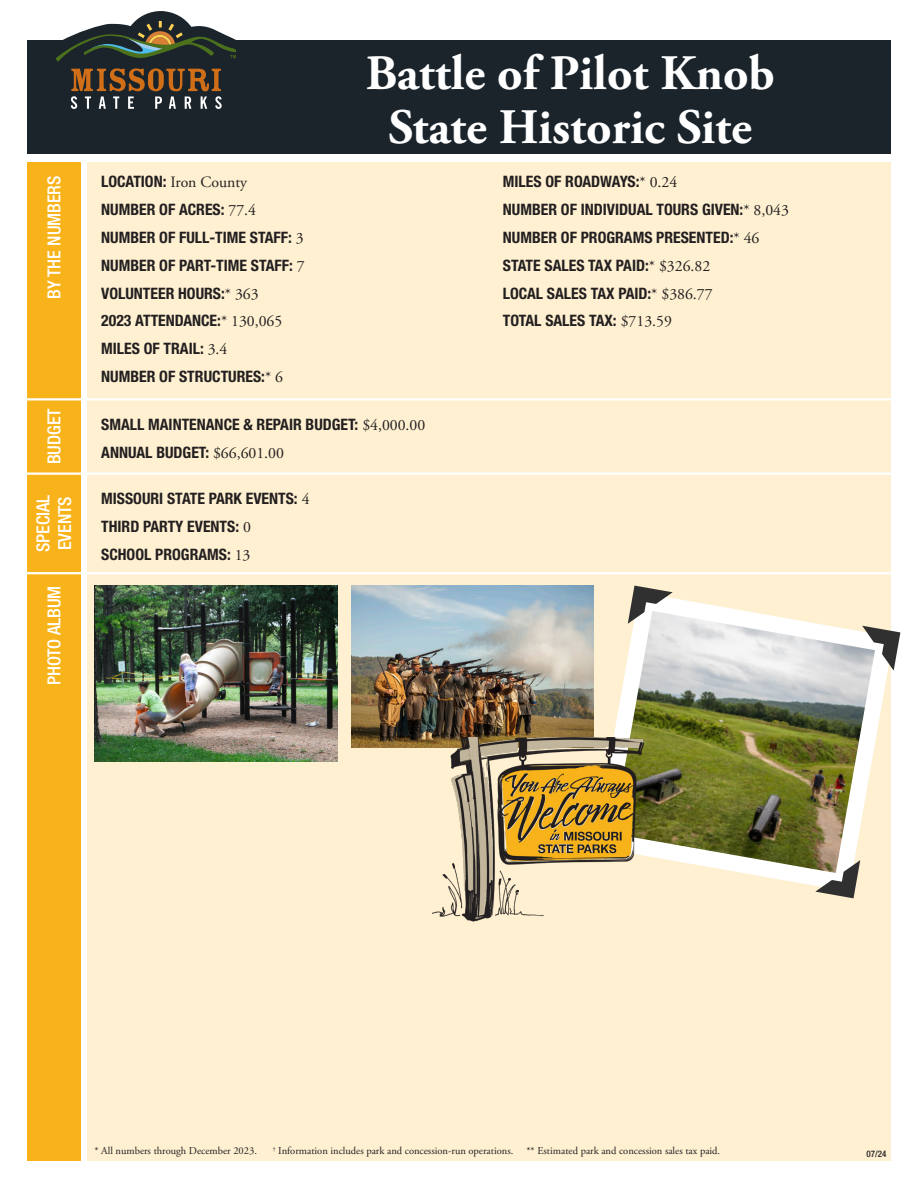
<style>
.page{position:relative;width:918px;height:1188px;background:#fff}
.page>*{position:absolute;margin:0;border:0;box-sizing:border-box;transform-origin:0 0}
.t1{font:700 49.5px/54px "Adobe Garamond Pro";color:#fff;text-align:center}
.t2{font:500 condensed 18px "Helvetica Neue LT Std";color:#fff}
.Listings{font:700 condensed 15.75px "Helvetica Neue LT Std";color:#231f20}
.Listings-2{font:15.75px "Adobe Garamond Pro";color:#231f20}
.t3{font:10.5px "Adobe Garamond Pro";color:#231f20}
.t4{font:500 condensed 9px "Helvetica Neue LT Std";color:#231f20}
.s1{font-family:"Helvetica Neue LT Std";font-weight:700;font-stretch:condensed}
.s2{font-family:"Adobe Garamond Pro";font-weight:400;font-stretch:normal}
</style>
<div class="page">
<div style="left:27px;top:40px;width:864px;height:114px;background:#1b242b"></div>
<svg style="left:56px;top:11px;width:180px;height:98px"></svg>
<div style="left:88px;top:162px;width:803px;height:999px;background:#fef0d1"></div>
<div style="left:27px;top:162px;width:54px;height:999px;background:#f9b31a"></div>
<hr style="left:27px;top:572px;width:864px;height:2px;background:#fff">
<hr style="left:27px;top:472px;width:864px;height:3px;background:#fff">
<hr style="left:27px;top:398px;width:864px;height:2px;background:#fff">
<svg style="left:673px;top:598px;width:215px;height:288px"></svg>
<img style="left:613px;top:611px;width:262px;height:262px">
<svg style="left:628px;top:586px;width:45px;height:38px;background:#a6a49f"></svg>
<svg style="left:862px;top:626px;width:38px;height:45px;background:#a1a0a0"></svg>
<svg style="left:815px;top:860px;width:45px;height:38px;background:#98938a"></svg>
<img style="left:351px;top:586px;width:243px;height:162px">
<img style="left:94px;top:586px;width:244px;height:175px">
<img style="left:432px;top:737px;width:216px;height:185px">
<p class="t2" style="left:43px;top:299px;width:125px;rotate:-90deg">BY THE NUMBERS</p>
<p class="t2" style="left:43px;top:464px;width:57px;rotate:-90deg">BUDGET</p>
<p class="t2" style="left:33px;top:552px;width:59px;rotate:-90deg">SPECIAL</p>
<p class="t2" style="left:54px;top:550px;width:55px;rotate:-90deg">EVENTS</p>
<p class="t2" style="left:43px;top:685px;width:101px;rotate:-90deg">PHOTO ALBUM</p>
<p class="Listings-2" style="left:101px;top:172px;width:147px"><span class="s1">LOCATION:</span> Iron County</p>
<p class="Listings" style="left:101px;top:200px;width:156px">NUMBER OF ACRES: <span class="s2">77.4</span></p>
<p class="Listings" style="left:101px;top:228px;width:204px">NUMBER OF FULL-TIME STAFF: <span class="s2">3</span></p>
<p class="Listings" style="left:101px;top:255px;width:205px">NUMBER OF PART-TIME STAFF: <span class="s2">7</span></p>
<p class="Listings" style="left:101px;top:283px;width:159px">VOLUNTEER HOURS:<span class="s2">* 363</span></p>
<p class="Listings" style="left:101px;top:311px;width:183px">2023 ATTENDANCE:<span class="s2">* 130,065</span></p>
<p class="Listings" style="left:101px;top:339px;width:128px">MILES OF TRAIL: <span class="s2">3.4</span></p>
<p class="Listings" style="left:101px;top:367px;width:183px">NUMBER OF STRUCTURES:<span class="s2">* 6</span></p>
<p class="t1" style="left:366px;top:47px;width:411px">Battle of Pilot Knob<br>State Historic Site</p>
<p class="Listings" style="left:503px;top:172px;width:176px">MILES OF ROADWAYS:<span class="s2">* 0.24</span></p>
<p class="Listings" style="left:503px;top:200px;width:288px">NUMBER OF INDIVIDUAL TOURS GIVEN:<span class="s2">* 8,043</span></p>
<p class="Listings" style="left:503px;top:228px;width:258px">NUMBER OF PROGRAMS PRESENTED:<span class="s2">* 46</span></p>
<p class="Listings" style="left:503px;top:255px;width:209px">STATE SALES TAX PAID:<span class="s2">* $326.82</span></p>
<p class="Listings" style="left:503px;top:283px;width:211px">LOCAL SALES TAX PAID:<span class="s2">* $386.77</span></p>
<p class="Listings" style="left:503px;top:311px;width:171px">TOTAL SALES TAX: <span class="s2">$713.59</span></p>
<p class="Listings" style="left:101px;top:415px;width:326px">SMALL MAINTENANCE &amp; REPAIR BUDGET: <span class="s2">$4,000.00</span></p>
<p class="Listings" style="left:101px;top:443px;width:184px">ANNUAL BUDGET: <span class="s2">$66,601.00</span></p>
<p class="Listings" style="left:101px;top:489px;width:210px">MISSOURI STATE PARK EVENTS: <span class="s2">4</span></p>
<p class="Listings" style="left:101px;top:517px;width:151px">THIRD PARTY EVENTS: <span class="s2">0</span></p>
<p class="Listings" style="left:101px;top:545px;width:151px">SCHOOL PROGRAMS: <span class="s2">13</span></p>
<p class="t3" style="left:94px;top:1144px;width:164px">* All numbers through December 2023.</p>
<p class="t3" style="left:273px;top:1144px;width:242px"><sup>†</sup> Information includes park and concession-run operations.</p>
<p class="t3" style="left:527px;top:1144px;width:195px">** Estimated park and concession sales tax paid.</p>
<p class="t4" style="left:866px;top:1148px;width:21px">07/24</p>
<p class="t4" style="left:866px;top:1148px;width:21px">12 3</p>
</div>
